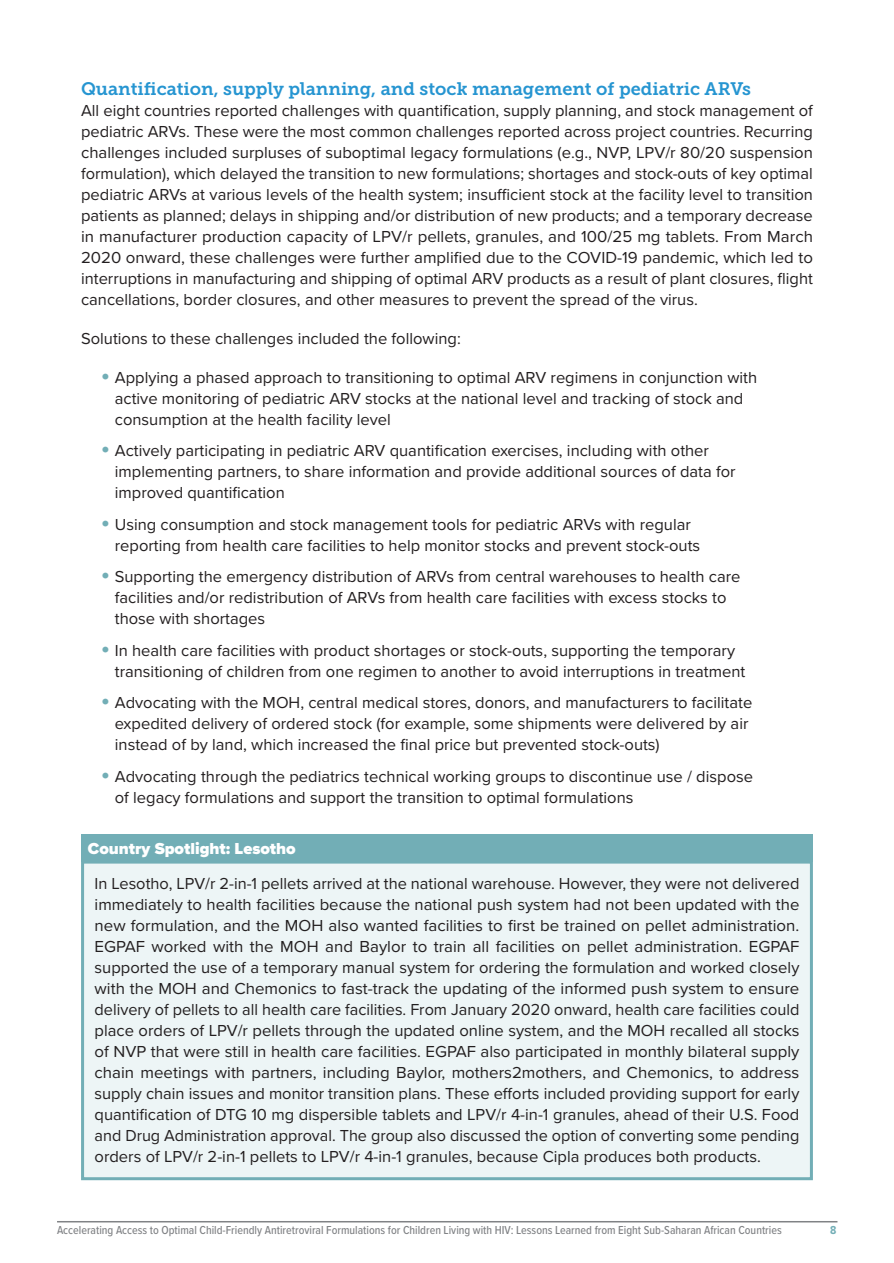
<style>
.page{position:relative;width:894px;height:1263px;background:#fff}
.page>*{position:absolute;margin:0;border:0;box-sizing:border-box;transform-origin:0 0}
.t1{font:18px "Museo Slab 700";color:#2695d1}
.t2{font:16.5px/21px "Proxima Nova";color:#231f20}
.t3{font:900 16.5px "Proxima Nova";color:#fff}
.t4{font:500 12px "Proxima Nova Cond";color:#808285}
.t5{font:700 12px "Proxima Nova Cond";color:#72aeb6}
.s1{font-weight:900;font-size:22.5px;color:#72aeb6}
</style>
<div class="page">
<hr style="left:57px;top:1221px;width:780px;height:1px;background:#808285">
<div style="left:81px;top:834px;width:731px;height:30px;background:#72aeb6"></div>
<div style="left:81px;top:862px;width:731px;height:316px;background:#edf5f6"></div>
<div style="left:81px;top:860px;width:731px;height:320px;border:3px solid #72aeb6"></div>
<p class="t1" style="left:81px;top:78px;width:671px">Quantification, supply planning, and stock management of pediatric ARVs</p>
<p class="t2" style="left:81px;top:99px;width:733px;text-align:justify">All eight countries reported challenges with quantification, supply planning, and stock management of pediatric ARVs. These were the most common challenges reported across project countries. Recurring challenges included surpluses of suboptimal legacy formulations (e.g., NVP, LPV/r 80/20 suspension formulation), which delayed the transition to new formulations; shortages and stock-outs of key optimal pediatric ARVs at various levels of the health system; insufficient stock at the facility level to transition patients as planned; delays in shipping and/or distribution of new products; and a temporary decrease in manufacturer production capacity of LPV/r pellets, granules, and 100/25 mg tablets. From March 2020 onward, these challenges were further amplified due to the COVID-19 pandemic, which led to interruptions in manufacturing and shipping of optimal ARV products as a result of plant closures, flight cancellations, border closures, and other measures to prevent the spread of the virus.</p>
<p class="t2" style="left:81px;top:327px;width:381px">Solutions to these challenges included the following:</p>
<p class="t2" style="left:115px;top:366px;width:643px;text-indent:-14px"><span class="s1">•</span> Applying a phased approach to transitioning to optimal ARV regimens in conjunction with active monitoring of pediatric ARV stocks at the national level and tracking of stock and consumption at the health facility level</p>
<p class="t2" style="left:115px;top:439px;width:622px;text-indent:-14px"><span class="s1">•</span> Actively participating in pediatric ARV quantification exercises, including with other implementing partners, to share information and provide additional sources of data for improved quantification</p>
<p class="t2" style="left:115px;top:513px;width:586px;text-indent:-14px"><span class="s1">•</span> Using consumption and stock management tools for pediatric ARVs with regular reporting from health care facilities to help monitor stocks and prevent stock-outs</p>
<p class="t2" style="left:115px;top:565px;width:627px;text-indent:-14px"><span class="s1">•</span> Supporting the emergency distribution of ARVs from central warehouses to health care facilities and/or redistribution of ARVs from health care facilities with excess stocks to those with shortages</p>
<p class="t2" style="left:115px;top:639px;width:631px;text-indent:-14px"><span class="s1">•</span> In health care facilities with product shortages or stock-outs, supporting the temporary transitioning of children from one regimen to another to avoid interruptions in treatment</p>
<p class="t2" style="left:115px;top:691px;width:638px;text-indent:-14px"><span class="s1">•</span> Advocating with the MOH, central medical stores, donors, and manufacturers to facilitate expedited delivery of ordered stock (for example, some shipments were delivered by air instead of by land, which increased the final price but prevented stock-outs)</p>
<p class="t2" style="left:115px;top:765px;width:639px;text-indent:-14px"><span class="s1">•</span> Advocating through the pediatrics technical working groups to discontinue use / dispose of legacy formulations and support the transition to optimal formulations</p>
<p class="t3" style="left:88px;top:836px;width:209px">Country Spotlight: Lesotho</p>
<p class="t2" style="left:94px;top:872px;width:706px;text-align:justify">In Lesotho, LPV/r 2-in-1 pellets arrived at the national warehouse. However, they were not delivered immediately to health facilities because the national push system had not been updated with the new formulation, and the MOH also wanted facilities to first be trained on pellet administration.<br>EGPAF worked with the MOH and Baylor to train all facilities on pellet administration. EGPAF supported the use of a temporary manual system for ordering the formulation and worked closely with the MOH and Chemonics to fast-track the updating of the informed push system to ensure delivery of pellets to all health care facilities. From January 2020 onward, health care facilities could place orders of LPV/r pellets through the updated online system, and the MOH recalled all stocks of NVP that were still in health care facilities. EGPAF also participated in monthly bilateral supply chain meetings with partners, including Baylor, mothers2mothers, and Chemonics, to address supply chain issues and monitor transition plans. These efforts included providing support for early quantification of DTG 10 mg dispersible tablets and LPV/r 4-in-1 granules, ahead of their U.S. Food and Drug Administration approval. The group also discussed the option of converting some pending orders of LPV/r 2-in-1 pellets to LPV/r 4-in-1 granules, because Cipla produces both products.</p>
<p class="t4" style="left:57px;top:1221px;width:726px">Accelerating Access to Optimal Child-Friendly Antiretroviral Formulations for Children Living with HIV: Lessons Learned from Eight Sub-Saharan African Countries</p>
<p class="t5" style="left:829px;top:1221px;width:8px">8</p>
</div>
